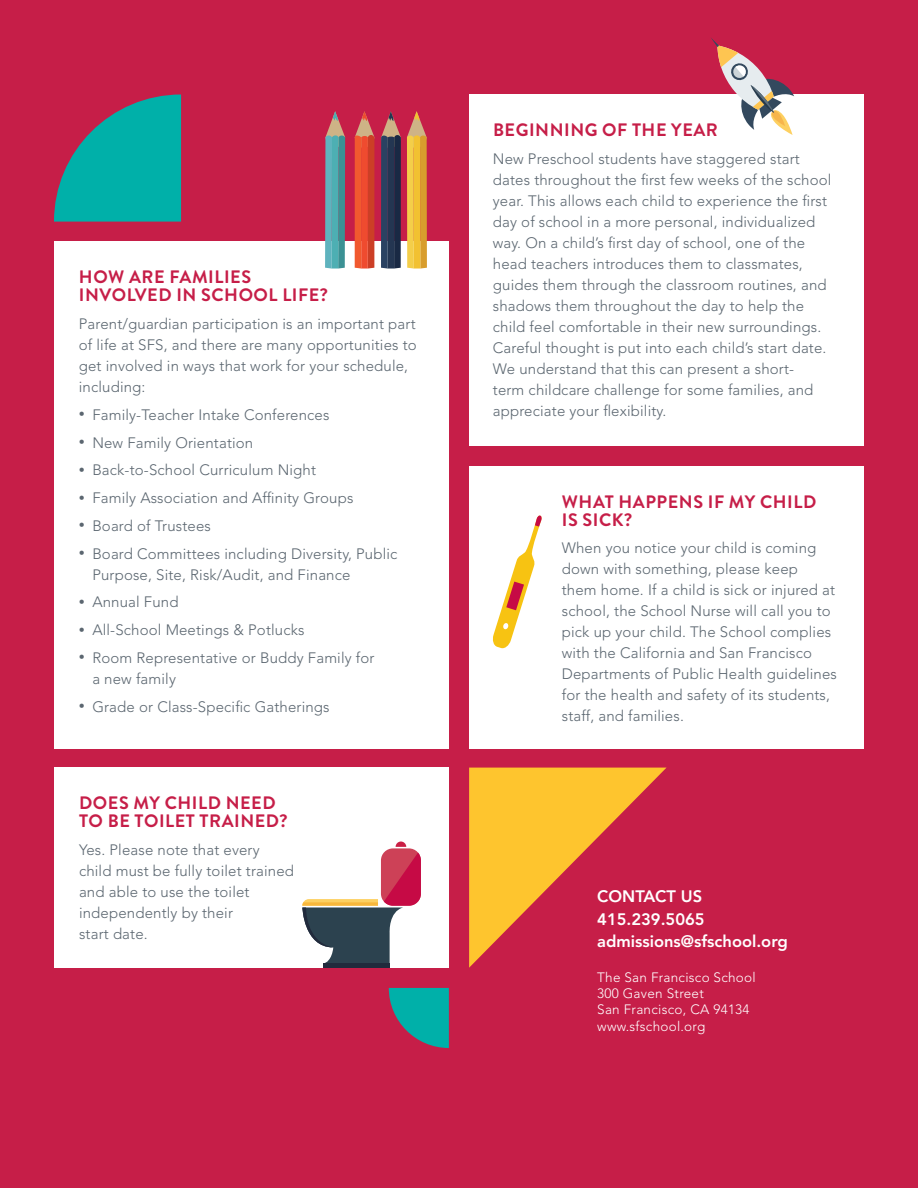
<style>
.page{position:relative;width:918px;height:1188px;background:#c61e48}
.page>*{position:absolute;margin:0;border:0;box-sizing:border-box;transform-origin:0 0}
.t1{font:700 18px/18px "Brandon Grotesque";letter-spacing:.03em;color:#c61e48}
.t2{font:800 16.5px/22.5px "Avenir LT Std";color:#fff}
.t3{font:300 15px/21px "Avenir LT Std";letter-spacing:.01em;color:#5b6670}
.t4{font:300 13.5px/16.2px "Avenir LT Std";letter-spacing:.02em;color:#fff}
.s1{font-size:12px}
</style>
<div class="page">
<div style="left:54px;top:242px;width:395px;height:507px;background:#fff"></div>
<svg style="left:381px;top:111px;width:20px;height:158px;background:#413d56"></svg>
<svg style="left:354px;top:111px;width:20px;height:158px;background:#df4f38"></svg>
<svg style="left:325px;top:111px;width:20px;height:158px;background:#6499a0"></svg>
<svg style="left:407px;top:111px;width:20px;height:158px;background:#e4a940"></svg>
<div style="left:469px;top:94px;width:395px;height:352px;background:#fff"></div>
<div style="left:54px;top:768px;width:395px;height:200px;background:#fff"></div>
<svg style="left:711px;top:38px;width:83px;height:97px"></svg>
<svg style="left:54px;top:94px;width:127px;height:128px"></svg>
<svg style="left:389px;top:988px;width:60px;height:60px"></svg>
<div style="left:469px;top:466px;width:395px;height:283px;background:#fff"></div>
<svg style="left:492px;top:515px;width:50px;height:134px"></svg>
<svg style="left:396px;top:842px;width:10px;height:5px"></svg>
<div style="left:381px;top:848px;width:40px;height:58px;background:#cd4157;border-radius:12px"></div>
<svg style="left:302px;top:853px;width:119px;height:115px"></svg>
<svg style="left:469px;top:768px;width:197px;height:200px"></svg>
<p class="t1" style="left:79px;top:269px;width:250px">HOW ARE FAMILIES<br>INVOLVED IN SCHOOL LIFE?</p>
<p class="t3" style="left:79px;top:314px;width:340px">Parent/guardian participation is an important part of life at SFS, and there are many opportunities to get involved in ways that work for your schedule, including:</p>
<p class="t3" style="left:79px;top:404px;width:252px"><span class="s1">•</span> Family-Teacher Intake Conferences</p>
<p class="t3" style="left:79px;top:432px;width:176px"><span class="s1">•</span> New Family Orientation</p>
<p class="t3" style="left:79px;top:460px;width:239px"><span class="s1">•</span> Back-to-School Curriculum Night</p>
<p class="t3" style="left:79px;top:488px;width:276px"><span class="s1">•</span> Family Association and Affinity Groups</p>
<p class="t3" style="left:79px;top:515px;width:134px"><span class="s1">•</span> Board of Trustees</p>
<p class="t3" style="left:92px;top:543px;width:307px;text-indent:-13px"><span class="s1">•</span> Board Committees including Diversity, Public<br>Purpose, Site, Risk/Audit, and Finance</p>
<p class="t3" style="left:79px;top:592px;width:101px"><span class="s1">•</span> Annual Fund</p>
<p class="t3" style="left:79px;top:620px;width:227px"><span class="s1">•</span> All-School Meetings &amp; Potlucks</p>
<p class="t3" style="left:92px;top:647px;width:284px;text-indent:-14px"><span class="s1">•</span> Room Representative or Buddy Family for a new family</p>
<p class="t3" style="left:79px;top:696px;width:252px"><span class="s1">•</span> Grade or Class-Specific Gatherings</p>
<p class="t1" style="left:79px;top:794px;width:210px">DOES MY CHILD NEED<br>TO BE TOILET TRAINED?</p>
<p class="t3" style="left:79px;top:839px;width:216px">Yes. Please note that every child must be fully toilet trained and able to use the toilet independently by their<br>start date.</p>
<p class="t1" style="left:493px;top:121px;width:226px">BEGINNING OF THE YEAR</p>
<p class="t3" style="left:493px;top:148px;width:340px">New Preschool students have staggered start dates throughout the first few weeks of the school year. This allows each child to experience the first day of school in a more personal, individualized way. On a child’s first day of school, one of the head teachers introduces them to classmates, guides them through the classroom routines, and shadows them throughout the day to help the child feel comfortable in their new surroundings.<br>Careful thought is put into each child’s start date.<br>We understand that this can present a short-<br>term childcare challenge for some families, and appreciate your flexibility.</p>
<p class="t1" style="left:562px;top:493px;width:256px">WHAT HAPPENS IF MY CHILD<br>IS SICK?</p>
<p class="t3" style="left:562px;top:538px;width:277px">When you notice your child is coming down with something, please keep<br>them home. If a child is sick or injured at school, the School Nurse will call you to pick up your child. The School complies with the California and San Francisco Departments of Public Health guidelines for the health and safety of its students, staff, and families.</p>
<p class="t2" style="left:597px;top:885px;width:192px">CONTACT US<br>415.239.5065 admissions@sfschool.org</p>
<p class="t4" style="left:597px;top:969px;width:160px">The San Francisco School<br>300 Gaven Street<br>San Francisco, CA 94134 www.sfschool.org</p>
</div>
